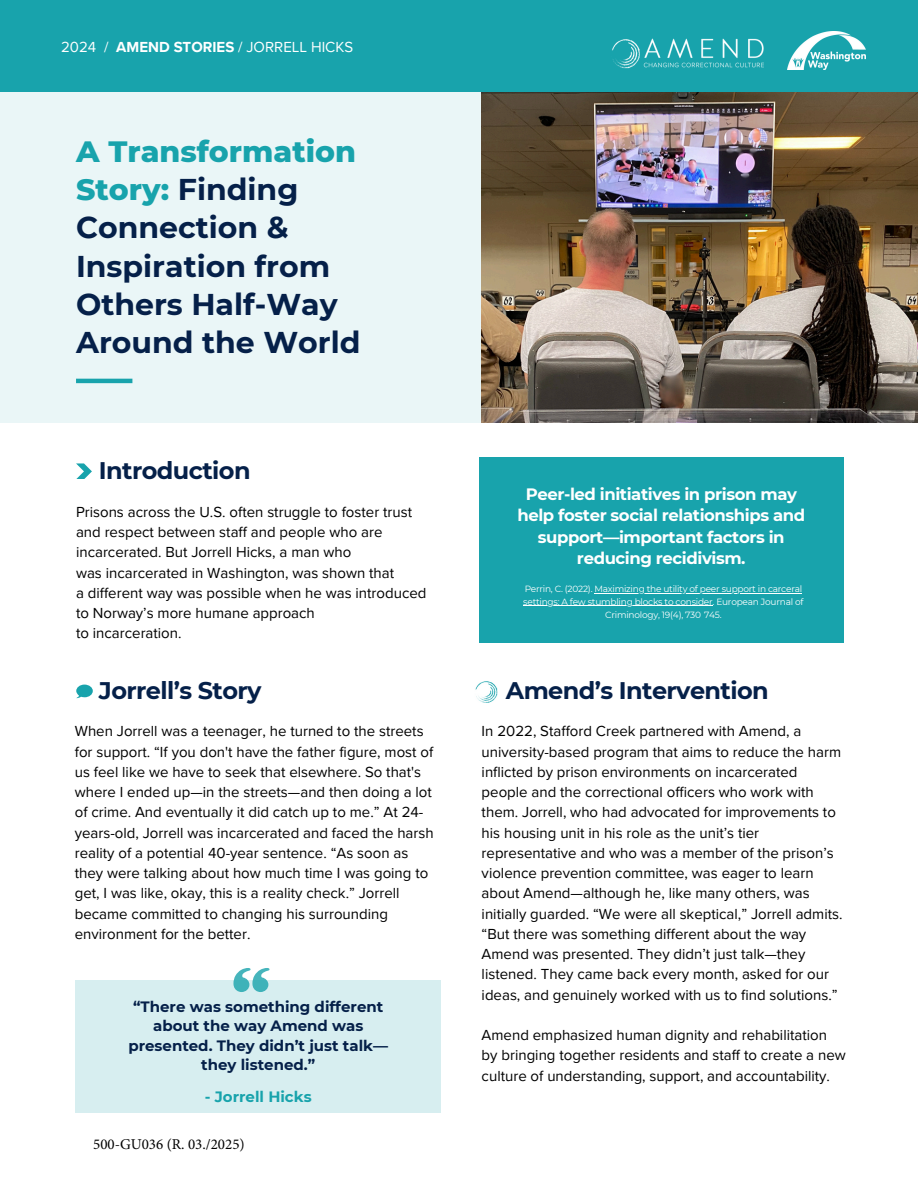
<style>
.page{position:relative;width:918px;height:1188px;background:#fff}
.page>*{position:absolute;margin:0;border:0;box-sizing:border-box;transform-origin:0 0}
.t1{font:700 30px/38.2px "Montserrat";color:#052049}
.t2{font:700 24px "Montserrat";letter-spacing:-.025em;color:#052049}
.t3{font:700 16.5px/21.5px "Montserrat";letter-spacing:-.025em;color:#fff;text-align:center}
.t4{font:15px/20.2px "Proxima Nova";color:#000}
.t5{font:700 15px/19.5px "Montserrat";color:#052049;text-align:center}
.t6{font:15px "Proxima Nova";color:#fff}
.t7{font:15px "Minion Pro";color:#000}
.t8{font:700 15px "Montserrat";color:#18a3ac}
.t9{font:9px/12.8px "Montserrat";letter-spacing:-.025em;color:#fff;text-align:center}
.s1{font-weight:700}
.s2{font-weight:800;color:#18a3ac}
</style>
<div class="page">
<div style="left:479px;top:457px;width:365px;height:186px;background:#18a3ac"></div>
<div style="left:75px;top:980px;width:365px;height:133px;background:#d7eef0"></div>
<hr style="left:523px;top:606px;width:190px;height:1px;background:#fff">
<hr style="left:595px;top:593px;width:207px;height:1px;background:#fff">
<div style="left:0;top:92px;width:918px;height:331px;background:#eaf6f7"></div>
<img style="left:482px;top:92px;width:436px;height:331px">
<div style="left:0;top:0;width:918px;height:92px;background:#18a3ac"></div>
<hr style="left:76px;top:379px;width:56px;height:4px;background:#18a3ac">
<img style="left:612px;top:38px;width:152px;height:31px">
<img style="left:787px;top:32px;width:78px;height:38px">
<svg style="left:76px;top:463px;width:16px;height:16px"></svg>
<svg style="left:76px;top:685px;width:17px;height:13px"></svg>
<svg style="left:233px;top:968px;width:36px;height:24px"></svg>
<img style="left:475px;top:681px;width:22px;height:22px">
<p class="t6" style="left:61px;top:38px;width:294px">2024 / <span class="s1">AMEND STORIES</span> / JORRELL HICKS</p>
<p class="t1" style="left:76px;top:132px;width:286px"><span class="s2">A Transformation<br>Story:</span> Finding<br>Connection &amp;<br>Inspiration from<br>Others Half-Way<br>Around the World</p>
<h3 class="t2" style="left:99px;top:455px;width:153px">Introduction</h3>
<p class="t4" style="left:76px;top:502px;width:352px">Prisons across the U.S. often struggle to foster trust and respect between staff and people who are incarcerated. But Jorrell Hicks, a man who<br>was incarcerated in Washington, was shown that<br>a different way was possible when he was introduced to Norway’s more humane approach<br>to incarceration.</p>
<h3 class="t2" style="left:99px;top:675px;width:164px">Jorrell’s Story</h3>
<p class="t4" style="left:75px;top:722px;width:360px">When Jorrell was a teenager, he turned to the streets for support. “If you don't have the father figure, most of us feel like we have to seek that elsewhere. So that's where I ended up—in the streets—and then doing a lot of crime. And eventually it did catch up to me.” At 24- years-old, Jorrell was incarcerated and faced the harsh reality of a potential 40-year sentence. “As soon as they were talking about how much time I was going to get, I was like, okay, this is a reality check.” Jorrell became committed to changing his surrounding environment for the better.</p>
<p class="t5" style="left:128px;top:997px;width:261px">“There was something different about the way Amend was presented. They didn’t just talk— they listened.”</p>
<p class="t8" style="left:205px;top:1087px;width:108px">- Jorrell Hicks</p>
<p class="t7" style="left:93px;top:1134px;width:153px">500-GU036 (R. 03./2025)</p>
<p class="t3" style="left:517px;top:483px;width:289px">Peer-led initiatives in prison may help foster social relationships and support—important factors in reducing recidivism.</p>
<p class="t9" style="left:523px;top:582px;width:282px">Perrin, C. (2022). Maximizing the utility of peer support in carceral settings: A few stumbling blocks to consider. European Journal of<br>Criminology, 19(4), 730 745.</p>
<h3 class="t2" style="left:506px;top:675px;width:264px">Amend’s Intervention</h3>
<p class="t4" style="left:482px;top:722px;width:362px">In 2022, Stafford Creek partnered with Amend, a university-based program that aims to reduce the harm inflicted by prison environments on incarcerated people and the correctional officers who work with them. Jorrell, who had advocated for improvements to his housing unit in his role as the unit’s tier representative and who was a member of the prison’s violence prevention committee, was eager to learn about Amend—although he, like many others, was initially guarded. “We were all skeptical,” Jorrell admits. “But there was something different about the way Amend was presented. They didn’t just talk—they listened. They came back every month, asked for our ideas, and genuinely worked with us to find solutions.”</p>
<p class="t4" style="left:482px;top:1025px;width:366px">Amend emphasized human dignity and rehabilitation by bringing together residents and staff to create a new culture of understanding, support, and accountability.</p>
</div>
